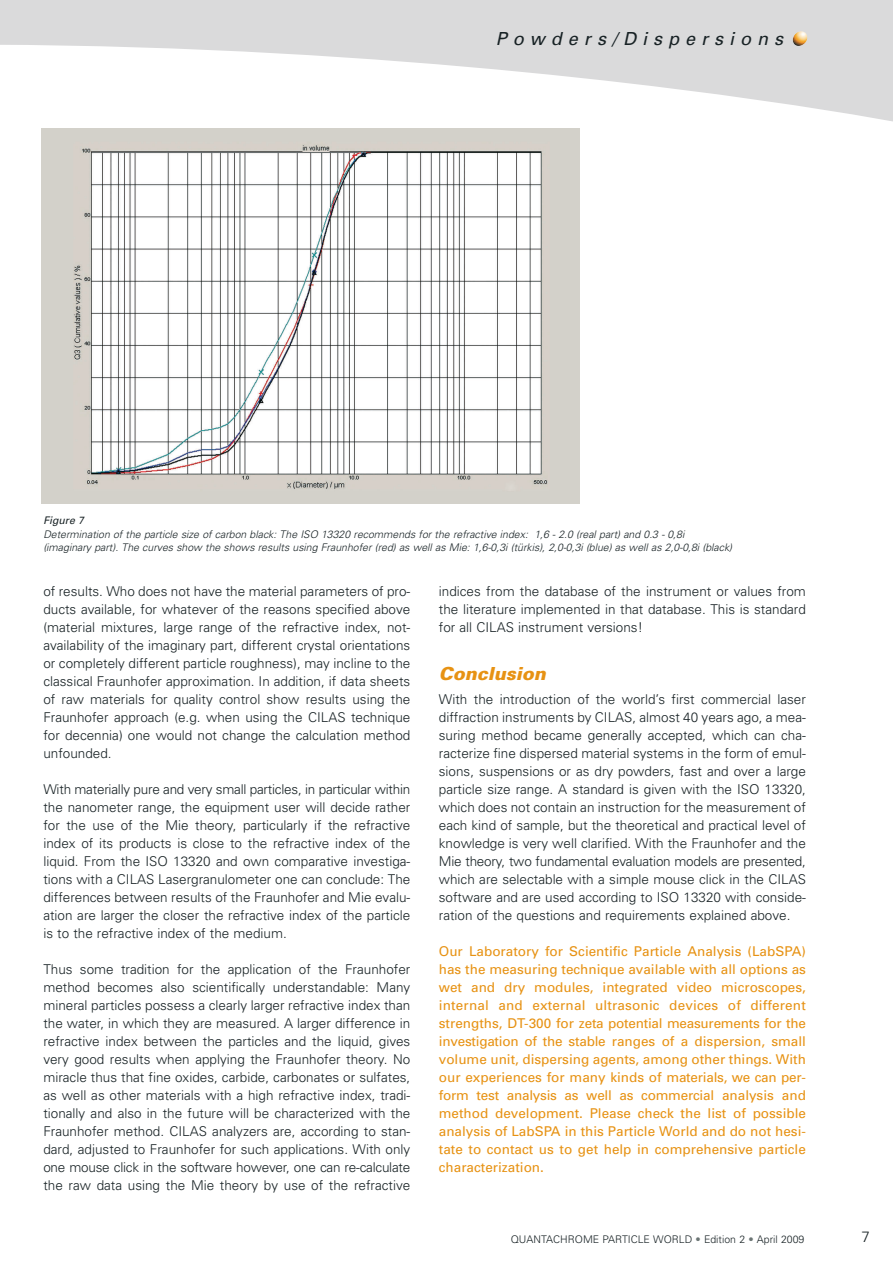
<style>
.page{position:relative;width:893px;height:1265px;background:#fff}
.page>*{position:absolute;margin:0;border:0;box-sizing:border-box;transform-origin:0 0}
.t1{font:italic 18px "Univers";color:#182225}
.t2{font:italic 900 18px "Univers";color:#e79213}
.t3{font:300 15px "Univers";color:#182225}
.t4{font:300 13.5px/18px "Univers";color:#182225;text-align:justify}
.t5{font:13.5px/18px "Univers";color:#e79213;text-align:justify}
.t6{font:italic 300 10.5px/13.5px "Univers";color:#182225}
.t7{font:300 10.5px "Univers";color:#182225}
.t8{font:italic 10.5px "Univers";color:#182225}
.s1{color:#6b7574}
</style>
<div class="page">
<svg style="left:0;top:0;width:893px;height:504px"></svg>
<h1 class="t1" style="left:496px;top:32px;width:292px">Powders/Dispersions</h1>
<p class="t8" style="left:43px;top:517px;width:44px">Figure 7</p>
<p class="t6" style="left:43px;top:528px;width:692px">Determination of the particle size of carbon black: The ISO 13320 recommends for the refractive index: 1,6 - 2.0 (real part) and 0.3 - 0,8i (imaginary part). The curves show the shows results using Fraunhofer (red) as well as Mie: 1,6-0,3i (türkis), 2,0-0,3i (blue) as well as 2,0-0,8i (black)</p>
<p class="t4" style="left:439px;top:583px;width:368px">indices from the database of the instrument or values from the literature implemented in that database. This is standard for all CILAS instrument versions!</p>
<h1 class="t2" style="left:439px;top:667px;width:112px">Conclusion</h1>
<p class="t4" style="left:439px;top:691px;width:368px">With the introduction of the world’s first commercial laser diffraction instruments by CILAS, almost 40 years ago, a mea&shy;suring method became generally accepted, which can cha&shy;racterize fine dispersed material systems in the form of emul&shy;sions, suspensions or as dry powders, fast and over a large particle size range. A standard is given with the ISO 13320, which does not contain an instruction for the measurement of each kind of sample, but the theoretical and practical level of knowledge is very well clarified. With the Fraunhofer and the Mie theory, two fundamental evaluation models are presented, which are selectable with a simple mouse click in the CILAS software and are used according to ISO 13320 with conside&shy;ration of the questions and requirements explained above.</p>
<p class="t5" style="left:439px;top:943px;width:368px">Our Laboratory for Scientific Particle Analysis (LabSPA) has the measuring technique available with all options as wet and dry modules, integrated video microscopes, internal and external ultrasonic devices of different strengths, DT-300 for zeta potential measurements for the investigation of the stable ranges of a dispersion, small volume unit, dispersing agents, among other things. With our experiences for many kinds of materials, we can per&shy;form test analysis as well as commercial analysis and method development. Please check the list of possible analysis of LabSPA in this Particle World and do not hesi&shy;tate to contact us to get help in comprehensive particle characterization.</p>
<p class="t4" style="left:43px;top:583px;width:368px">of results. Who does not have the material parameters of pro&shy;ducts available, for whatever of the reasons specified above (material mixtures, large range of the refractive index, not&shy;availability of the imaginary part, different crystal orientations or completely different particle roughness), may incline to the classical Fraunhofer approximation. In addition, if data sheets of raw materials for quality control show results using the Fraunhofer approach (e.g. when using the CILAS technique for decennia) one would not change the calculation method unfounded.</p>
<p class="t4" style="left:43px;top:781px;width:368px">With materially pure and very small particles, in particular within the nanometer range, the equipment user will decide rather for the use of the Mie theory, particularly if the refractive index of its products is close to the refractive index of the liquid. From the ISO 13320 and own comparative investiga&shy;tions with a CILAS Lasergranulometer one can conclude: The differences between results of the Fraunhofer and Mie evalu&shy;ation are larger the closer the refractive index of the particle is to the refractive index of the medium.</p>
<p class="t4" style="left:43px;top:961px;width:368px">Thus some tradition for the application of the Fraunhofer method becomes also scientifically understandable: Many mineral particles possess a clearly larger refractive index than the water, in which they are measured. A larger difference in refractive index between the particles and the liquid, gives very good results when applying the Fraunhofer theory. No miracle thus that fine oxides, carbide, carbonates or sulfates, as well as other materials with a high refractive index, tradi&shy;tionally and also in the future will be characterized with the Fraunhofer method. CILAS analyzers are, according to stan&shy;dard, adjusted to Fraunhofer for such applications. With only one mouse click in the software however, one can re-calculate the raw data using the Mie theory by use of the refractive</p>
<p class="t7" style="left:511px;top:1235px;width:295px">QUANTACHROME PARTICLE WORLD <span class="s1">•</span> Edition 2 <span class="s1">•</span> April 2009</p>
<p class="t3" style="left:861px;top:1231px;width:10px">7</p>
</div>
